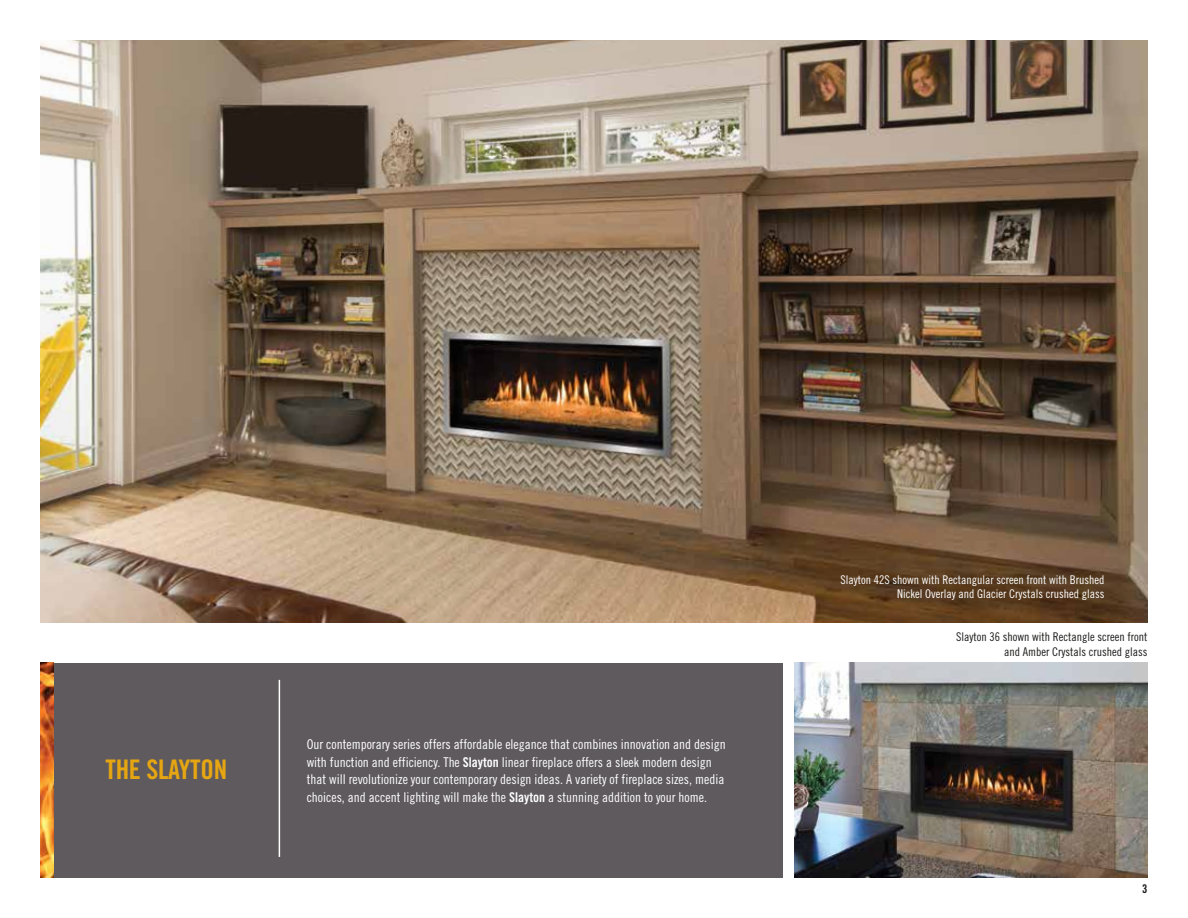
<style>
.page{position:relative;width:1188px;height:918px;background:#fff}
.page>*{position:absolute;margin:0;border:0;box-sizing:border-box;transform-origin:0 0}
.t1{font:27px "Trade Gothic Bold Cond Twenty";letter-spacing:-.01em;color:#e6a612}
.t2{font:13.5px/18px "Trade Gothic Cond Eighteen";color:#fff}
.t3{font:12px/14.4px "Trade Gothic Cond Eighteen";color:#fff;text-align:right}
.t4{font:12px/14.4px "Trade Gothic Cond Eighteen";color:#1c1b1a;text-align:right}
.t5{font:12px "Trade Gothic Bold Cond Twenty";color:#1c1b1a}
.s1{font-family:"Trade Gothic Bold Cond Twenty"}
</style>
<div class="page">
<div style="left:40px;top:663px;width:743px;height:215px;background:#5f5a5e"></div>
<img style="left:40px;top:663px;width:13px;height:215px">
<hr style="left:279px;top:680px;width:1px;height:177px;background:#fff">
<img style="left:795px;top:663px;width:353px;height:215px">
<img style="left:40px;top:40px;width:1108px;height:582px">
<h1 class="t1" style="left:105px;top:753px;width:123px">THE SLAYTON</h1>
<p class="t2" style="left:307px;top:735px;width:420px">Our contemporary series offers affordable elegance that combines innovation and design with function and efficiency. The <span class="s1">Slayton</span> linear fireplace offers a sleek modern design that will revolutionize your contemporary design ideas. A variety of fireplace sizes, media choices, and accent lighting will make the <span class="s1">Slayton</span> a stunning addition to your home.</p>
<p class="t3" style="left:840px;top:572px;width:265px">Slayton 42S shown with Rectangular screen front with Brushed<br>Nickel Overlay and Glacier Crystals crushed glass</p>
<p class="t4" style="left:956px;top:630px;width:193px">Slayton 36 shown with Rectangle screen front and Amber Crystals crushed glass</p>
<p class="t5" style="left:1142px;top:881px;width:7px">3</p>
</div>
